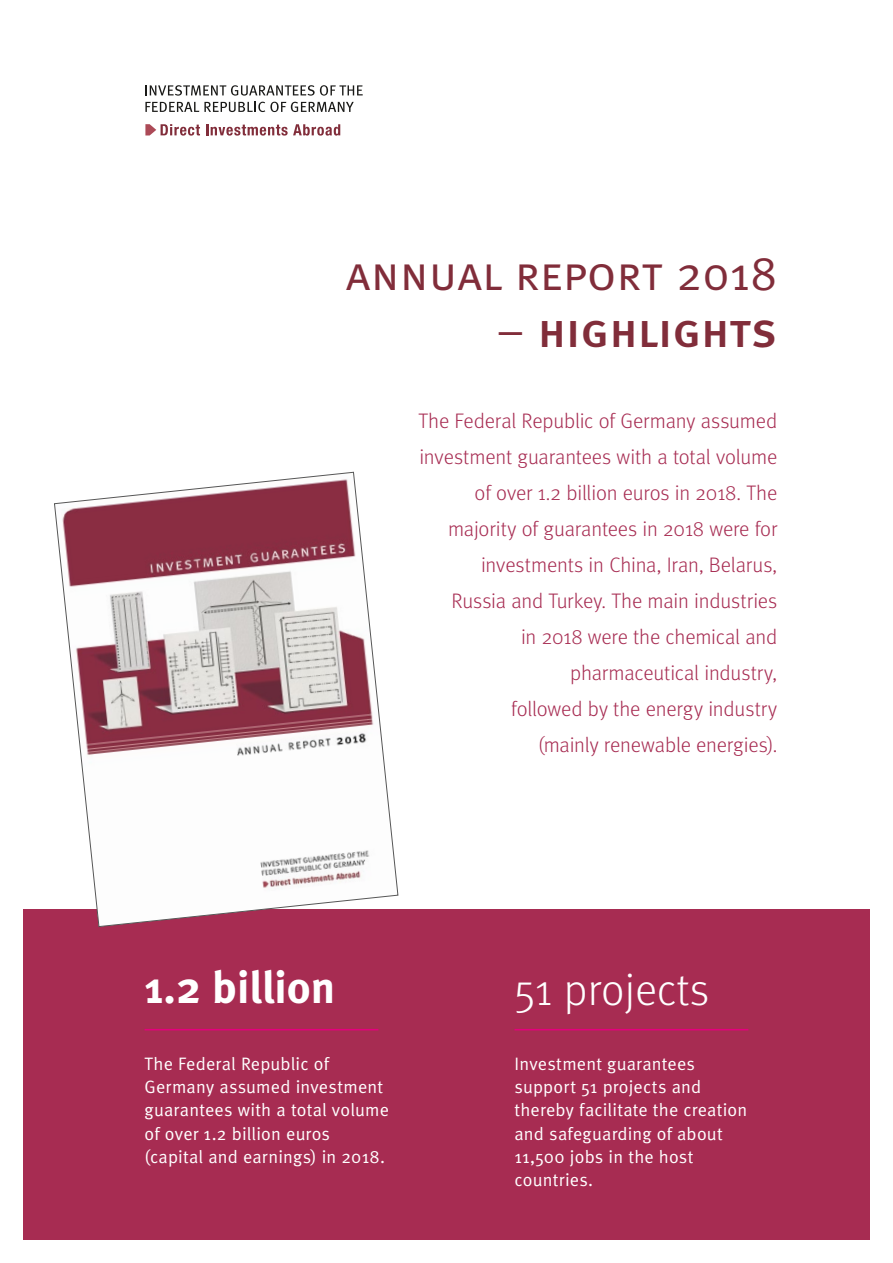
<style>
.page{position:relative;width:893px;height:1263px;background:#fff}
.page>*{position:absolute;margin:0;border:0;box-sizing:border-box;transform-origin:0 0}
.t1{font:48px "Meta Normal Caps";color:#812d3a}
.t2{font:48px "Meta Medium Caps";color:#812d3a}
.t3{font:700 45px "Meta";color:#fff}
.t4{font:300 45px "Meta";color:#fff}
.t5{font:300 21px/36px "Meta";letter-spacing:-.01em;color:#a72c52;text-align:right}
.t6{font:18px/23.2px "Meta Normal";letter-spacing:.01em;color:#fff}
.s1{font-family:"Meta Normal Caps"}
</style>
<div class="page">
<svg style="left:206px;top:124px;width:134px;height:12px"></svg>
<svg style="left:145px;top:124px;width:55px;height:12px"></svg>
<svg style="left:145px;top:85px;width:218px;height:11px"></svg>
<svg style="left:145px;top:102px;width:209px;height:10px"></svg>
<div style="left:23px;top:909px;width:847px;height:330px;background:#a72c52"></div>
<hr style="left:145px;top:1029px;width:233px;height:1px;background:#e5007d">
<hr style="left:514px;top:1029px;width:234px;height:1px;background:#e5007d">
<svg style="left:54px;top:472px;width:344px;height:455px"></svg>
<h1 class="t1" style="left:346px;top:246px;width:433px">annual report 2018</h1>
<h1 class="t2" style="left:496px;top:303px;width:282px"><span class="s1">–</span> highlights</h1>
<p class="t5" style="left:418px;top:403px;width:360px">The Federal Republic of Germany assumed investment guarantees with a total volume of over 1.2 billion euros in 2018. The majority of guarantees in 2018 were for investments in China, Iran, Belarus,<br>Russia and Turkey. The main industries<br>in 2018 were the chemical and pharmaceutical industry,<br>followed by the energy industry<br>(mainly renewable energies).</p>
<h2 class="t3" style="left:145px;top:961px;width:192px">1.2 billion</h2>
<p class="t6" style="left:145px;top:1052px;width:246px">The Federal Republic of<br>Germany assumed investment guarantees with a total volume of over 1.2 billion euros (capital and earnings) in 2018.</p>
<h2 class="t4" style="left:514px;top:964px;width:196px">51 projects</h2>
<p class="t6" style="left:514px;top:1052px;width:234px">Investment guarantees support 51 projects and thereby facilitate the creation and safeguarding of about<br>11,500 jobs in the host countries.</p>
</div>
